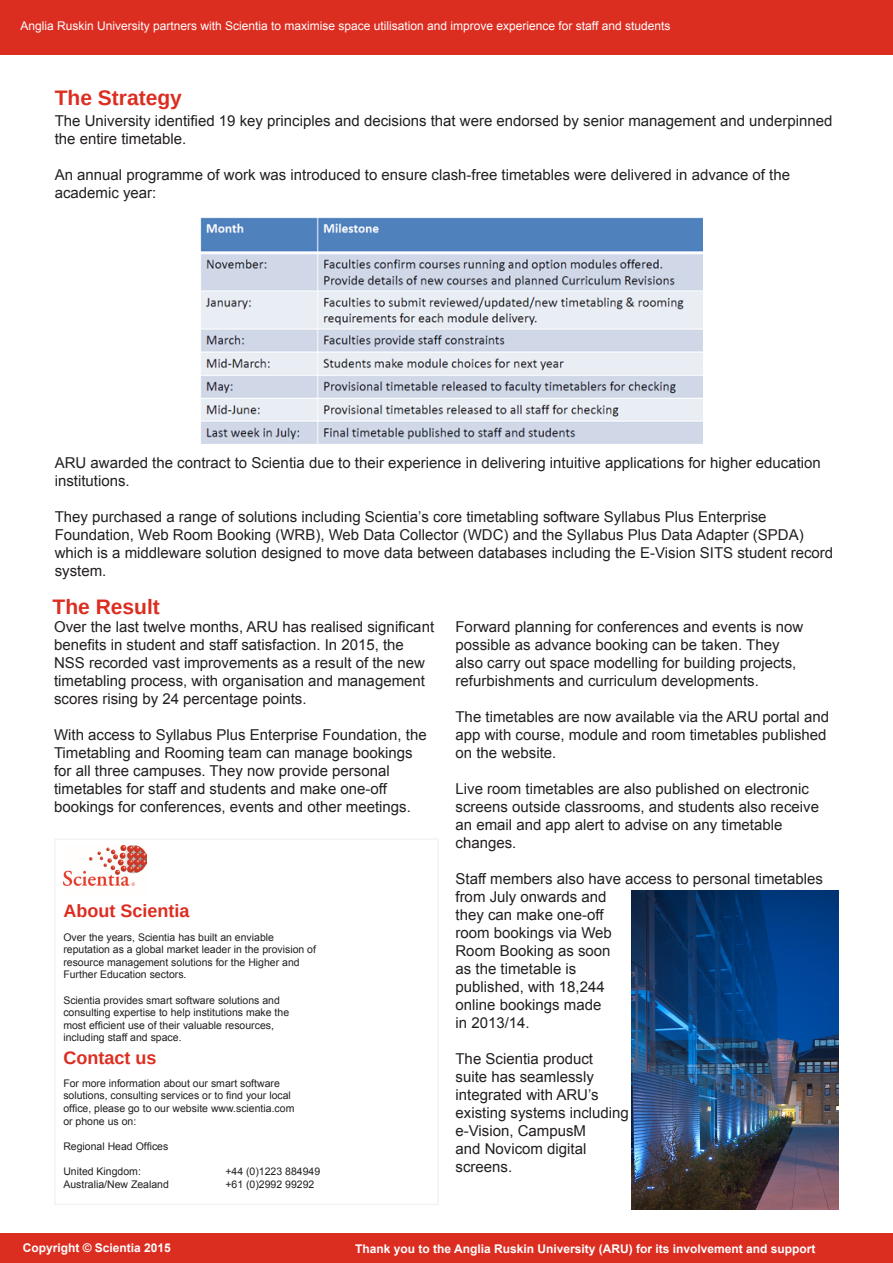
<style>
.page{position:relative;width:893px;height:1263px;background:#fff}
.page>*{position:absolute;margin:0;border:0;box-sizing:border-box;transform-origin:0 0}
.t1{font:700 21px "Arimo";color:#dc2d21}
.t2{font:700 18px "Arimo";color:#dc2d21}
.t3{font:15px/18px "Arial";color:#231f20}
.t4{font:12px "Arial";color:#fff}
.t5{font:700 12px "Arial";color:#fff}
.t6{font:10.5px/12.6px "Arial";color:#231f20}
</style>
<div class="page">
<div style="left:0;top:0;width:893px;height:55px;background:#dc2d21"></div>
<div style="left:0;top:1233px;width:893px;height:30px;background:#dc2d21"></div>
<div style="left:54px;top:838px;width:385px;height:367px;background:#fff;border:2px solid #f3f3f3"></div>
<img style="left:63px;top:846px;width:83px;height:40px">
<img style="left:200px;top:217px;width:503px;height:226px">
<img style="left:631px;top:890px;width:208px;height:319px">
<p class="t4" style="left:20px;top:18px;width:652px">Anglia Ruskin University partners with Scientia to maximise space utilisation and improve experience for staff and students</p>
<p class="t1" style="left:55px;top:83px;width:129px">The Strategy</p>
<p class="t3" style="left:55px;top:112px;width:779px">The University identified 19 key principles and decisions that were endorsed by senior management and underpinned the entire timetable.</p>
<p class="t3" style="left:55px;top:166px;width:737px">An annual programme of work was introduced to ensure clash-free timetables were delivered in advance of the academic year:</p>
<p class="t3" style="left:55px;top:454px;width:768px">ARU awarded the contract to Scientia due to their experience in delivering intuitive applications for higher education institutions.</p>
<p class="t3" style="left:55px;top:508px;width:780px">They purchased a range of solutions including Scientia’s core timetabling software Syllabus Plus Enterprise Foundation, Web Room Booking (WRB), Web Data Collector (WDC) and the Syllabus Plus Data Adapter (SPDA) which is a middleware solution designed to move data between databases including the E-Vision SITS student record system.</p>
<p class="t1" style="left:53px;top:592px;width:109px">The Result</p>
<p class="t3" style="left:54px;top:618px;width:382px">Over the last twelve months, ARU has realised significant benefits in student and staff satisfaction. In 2015, the NSS recorded vast improvements as a result of the new timetabling process, with organisation and management scores rising by 24 percentage points.</p>
<p class="t3" style="left:54px;top:726px;width:374px">With access to Syllabus Plus Enterprise Foundation, the Timetabling and Rooming team can manage bookings for all three campuses. They now provide personal timetables for staff and students and make one-off bookings for conferences, events and other meetings.</p>
<p class="t2" style="left:63px;top:899px;width:128px">About Scientia</p>
<p class="t6" style="left:63px;top:931px;width:212px">Over the years, Scientia has built an enviable</p>
<p class="t6" style="left:63px;top:943px;width:254px">reputation as a global market leader in the provision of resource management solutions for the Higher and<br>Further Education sectors.</p>
<p class="t6" style="left:63px;top:994px;width:218px">Scientia provides smart software solutions and</p>
<p class="t6" style="left:63px;top:1006px;width:227px">consulting expertise to help institutions make the</p>
<p class="t6" style="left:63px;top:1019px;width:212px">most efficient use of their valuable resources,</p>
<p class="t6" style="left:63px;top:1031px;width:120px">including staff and space.</p>
<p class="t6" style="left:63px;top:1077px;width:218px">For more information about our smart software</p>
<p class="t6" style="left:63px;top:1089px;width:229px">solutions, consulting services or to find your local</p>
<p class="t6" style="left:63px;top:1102px;width:233px">office, please go to our website www.scientia.com</p>
<p class="t6" style="left:63px;top:1115px;width:74px">or phone us on:</p>
<p class="t6" style="left:63px;top:1140px;width:107px">Regional Head Offices</p>
<p class="t6" style="left:63px;top:1165px;width:79px">United Kingdom:</p>
<p class="t6" style="left:225px;top:1165px;width:96px">+44 (0)1223 884949</p>
<p class="t6" style="left:63px;top:1178px;width:107px">Australia/New Zealand</p>
<p class="t6" style="left:225px;top:1178px;width:91px">+61 (0)2992 99292</p>
<p class="t2" style="left:63px;top:1045px;width:95px">Contact us</p>
<p class="t3" style="left:455px;top:618px;width:349px">Forward planning for conferences and events is now possible as advance booking can be taken. They also carry out space modelling for building projects, refurbishments and curriculum developments.</p>
<p class="t3" style="left:455px;top:708px;width:375px">The timetables are now available via the ARU portal and app with course, module and room timetables published on the website.</p>
<p class="t3" style="left:455px;top:780px;width:365px">Live room timetables are also published on electronic screens outside classrooms, and students also receive an email and app alert to advise on any timetable changes.</p>
<p class="t3" style="left:455px;top:870px;width:369px">Staff members also have access to personal timetables from July onwards and</p>
<p class="t3" style="left:455px;top:906px;width:150px">they can make one-off</p>
<p class="t3" style="left:455px;top:924px;width:158px">room bookings via Web</p>
<p class="t3" style="left:455px;top:942px;width:157px">Room Booking as soon</p>
<p class="t3" style="left:455px;top:960px;width:122px">as the timetable is</p>
<p class="t3" style="left:455px;top:978px;width:151px">published, with 18,244</p>
<p class="t3" style="left:455px;top:996px;width:147px">online bookings made</p>
<p class="t3" style="left:455px;top:1014px;width:76px">in 2013/14.</p>
<p class="t3" style="left:455px;top:1050px;width:139px">The Scientia product</p>
<p class="t3" style="left:455px;top:1068px;width:140px">suite has seamlessly</p>
<p class="t3" style="left:455px;top:1086px;width:145px">integrated with ARU’s</p>
<p class="t3" style="left:455px;top:1104px;width:175px">existing systems including</p>
<p class="t3" style="left:455px;top:1122px;width:132px">e-Vision, CampusM</p>
<p class="t3" style="left:455px;top:1140px;width:132px">and Novicom digital</p>
<p class="t3" style="left:455px;top:1158px;width:58px">screens.</p>
<p class="t5" style="left:23px;top:1239px;width:150px">Copyright © Scientia 2015</p>
<p class="t5" style="left:355px;top:1240px;width:462px">Thank you to the Anglia Ruskin University (ARU) for its involvement and support</p>
</div>
